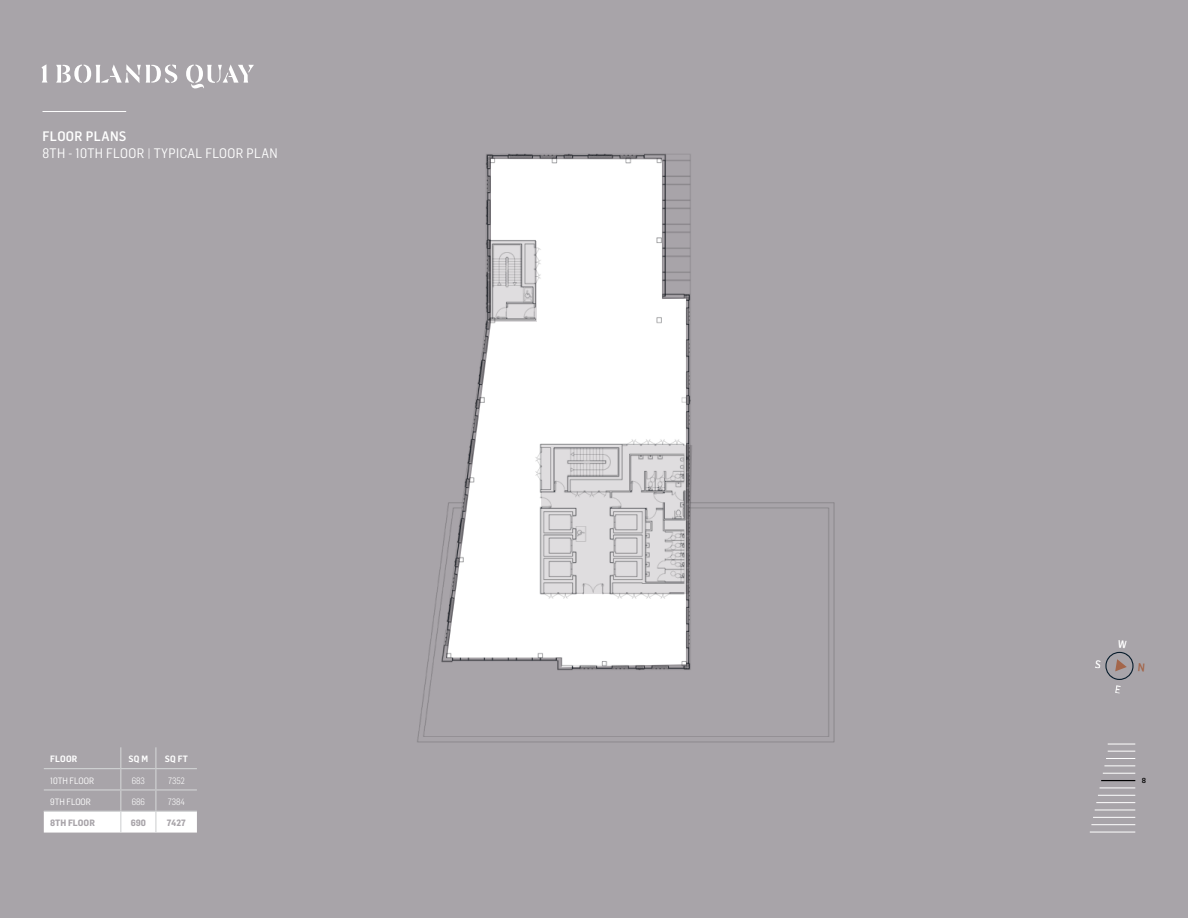
<style>
.page{position:relative;width:1188px;height:918px;background:#a8a4a9}
.page>*{position:absolute;margin:0;border:0;box-sizing:border-box;transform-origin:0 0}
.t1{font:13.5px "Flama Semicondensed";letter-spacing:.025em;color:#fff}
.t2{font:500 13.5px "Flama Semicondensed";letter-spacing:.025em;color:#fff}
.t3{font:9px "Flama Semicondensed";color:#fff}
.t4{font:700 9px "Flama Semicondensed";color:#a8a4a9}
.t5{font:300 9px "Flama Semicondensed";color:#fff}
.t6{font:600 9px "Flama Semicondensed";letter-spacing:.025em;color:#fff}
.t7{font:500 7.2px "Flama Semicondensed";color:#000;scale:1.1 1}
</style>
<div class="page">
<hr style="left:43px;top:111px;width:83px;height:1px;background:#fff">
<svg style="left:56px;top:64px;width:198px;height:24px"></svg>
<svg style="left:41px;top:64px;width:6px;height:19px"></svg>
<img style="left:417px;top:153px;width:418px;height:590px">
<svg style="left:1108px;top:751px;width:27px;height:1px"></svg>
<svg style="left:1106px;top:758px;width:29px;height:1px"></svg>
<hr style="left:1104px;top:765px;width:31px;height:1px;background:#fff">
<hr style="left:1103px;top:773px;width:32px;height:1px;background:#fff">
<hr style="left:1101px;top:780px;width:34px;height:1px;background:#000">
<hr style="left:1100px;top:788px;width:35px;height:1px;background:#fff">
<hr style="left:1098px;top:795px;width:37px;height:1px;background:#fff">
<hr style="left:1096px;top:802px;width:39px;height:1px;background:#fff">
<hr style="left:1095px;top:810px;width:40px;height:1px;background:#fff">
<hr style="left:1093px;top:817px;width:42px;height:1px;background:#fff">
<hr style="left:1091px;top:824px;width:44px;height:1px;background:#fff">
<hr style="left:1090px;top:832px;width:45px;height:1px;background:#fff">
<svg style="left:1108px;top:744px;width:27px;height:1px"></svg>
<svg style="left:43px;top:747px;width:154px;height:86px"></svg>
<svg style="left:1105px;top:651px;width:29px;height:29px"></svg>
<h1 class="t2" style="left:43px;top:127px;width:85px">FLOOR PLANS</h1>
<h1 class="t1" style="left:43px;top:145px;width:237px">8TH - 10TH FLOOR | TYPICAL FLOOR PLAN</h1>
<p class="t6" style="left:48px;top:752px;width:29px">FLOOR</p>
<p class="t6" style="left:126px;top:752px;width:21px">SQ M</p>
<p class="t6" style="left:163px;top:752px;width:25px">SQ FT</p>
<p class="t3" style="left:48px;top:774px;width:45px">10TH FLOOR</p>
<p class="t5" style="left:130px;top:774px;width:15px">683</p>
<p class="t5" style="left:166px;top:774px;width:18px">7352</p>
<p class="t3" style="left:48px;top:795px;width:42px">9TH FLOOR</p>
<p class="t5" style="left:130px;top:795px;width:15px">686</p>
<p class="t5" style="left:166px;top:795px;width:19px">7384</p>
<p class="t4" style="left:48px;top:816px;width:46px">8TH FLOOR</p>
<p class="t4" style="left:129px;top:816px;width:17px">690</p>
<p class="t4" style="left:165px;top:816px;width:20px">7427</p>
<p class="t6" style="left:50px;top:753px;width:29px">FLOOR</p>
<p class="t6" style="left:128px;top:753px;width:21px">SQ M</p>
<p class="t6" style="left:165px;top:753px;width:25px">SQ FT</p>
<p class="t3" style="left:50px;top:775px;width:45px">10TH FLOOR</p>
<p class="t5" style="left:132px;top:775px;width:15px">683</p>
<p class="t5" style="left:168px;top:775px;width:18px">7352</p>
<p class="t3" style="left:50px;top:796px;width:42px">9TH FLOOR</p>
<p class="t5" style="left:132px;top:796px;width:15px">686</p>
<p class="t5" style="left:168px;top:796px;width:19px">7384</p>
<p class="t4" style="left:50px;top:817px;width:46px">8TH FLOOR</p>
<p class="t4" style="left:131px;top:817px;width:17px">690</p>
<p class="t4" style="left:167px;top:817px;width:20px">7427</p>
<p class="t7" style="left:1142px;top:776px;width:5px">8</p>
</div>
